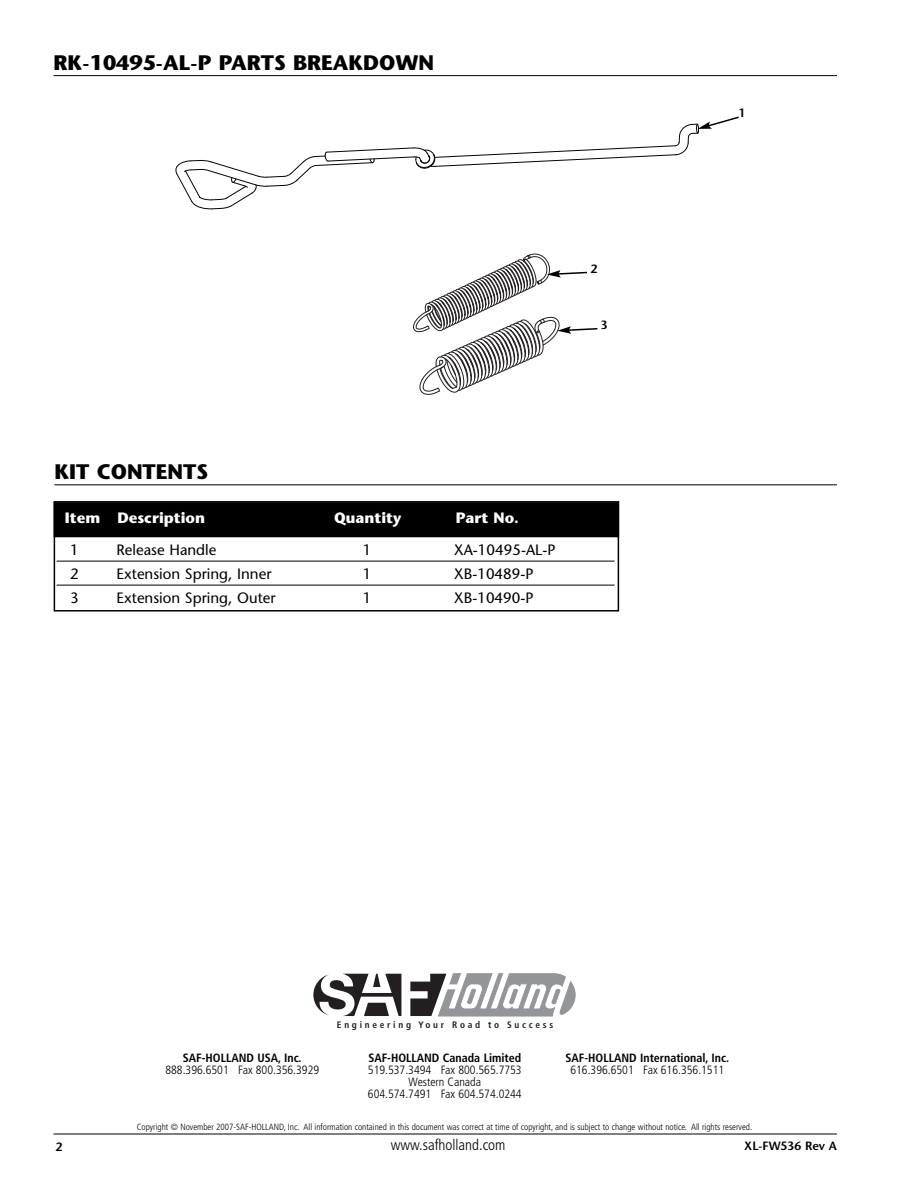
<style>
.page{position:relative;width:918px;height:1188px;background:#fff}
.page>*{position:absolute;margin:0;border:0;box-sizing:border-box;transform-origin:0 0}
.t1{font:700 21px "Stone Sans";color:#000}
.t2{font:15px "Stone Sans";color:#000}
.t3{font:700 15px "Stone Sans";color:#fff}
.t4{font:300 condensed 15px "Frutiger";color:#000}
.t5{font:300 condensed 12px/12px "Frutiger";color:#000;text-align:center}
.t6{font:700 condensed 12px "Frutiger";color:#000}
.t7{font:600 12px "Stone Sans";color:#000}
.t8{font:700 condensed 9.45px "Frutiger";color:#231f20}
.t9{font:300 condensed 9px "Frutiger";color:#000}
</style>
<div class="page">
<hr style="left:53px;top:1134px;width:784px;height:1px;background:#000">
<hr style="left:54px;top:484px;width:783px;height:1px;background:#000">
<div style="left:54px;top:501px;width:565px;height:111px;border:2px solid #000"></div>
<div style="left:55px;top:503px;width:563px;height:33px;background:#000"></div>
<div style="left:54px;top:501px;width:565px;height:36px;border:2px solid #000"></div>
<hr style="left:57px;top:561px;width:558px;height:1px;background:#000">
<hr style="left:57px;top:585px;width:558px;height:1px;background:#000">
<hr style="left:54px;top:75px;width:783px;height:1px;background:#000">
<svg style="left:175px;top:116px;width:564px;height:94px"></svg>
<svg style="left:413px;top:253px;width:185px;height:142px"></svg>
<svg style="left:313px;top:974px;width:88px;height:42px"></svg>
<svg style="left:410px;top:973px;width:165px;height:43px"></svg>
<h1 class="t1" style="left:54px;top:55px;width:382px">RK-10495-AL-P PARTS BREAKDOWN</h1>
<h3 class="t7" style="left:591px;top:264px;width:8px">2</h3>
<h3 class="t7" style="left:601px;top:320px;width:8px">3</h3>
<h1 class="t1" style="left:54px;top:464px;width:155px">KIT CONTENTS</h1>
<h2 class="t3" style="left:65px;top:512px;width:142px">Item Description</h2>
<h2 class="t3" style="left:334px;top:512px;width:69px">Quantity</h2>
<h2 class="t3" style="left:456px;top:512px;width:65px">Part No.</h2>
<h2 class="t2" style="left:70px;top:544px;width:10px">1</h2>
<h2 class="t2" style="left:117px;top:544px;width:101px">Release Handle</h2>
<h2 class="t2" style="left:363px;top:544px;width:10px">1</h2>
<h2 class="t2" style="left:454px;top:544px;width:103px">XA-10495-AL-P</h2>
<h2 class="t2" style="left:70px;top:568px;width:10px">2</h2>
<h2 class="t2" style="left:117px;top:568px;width:156px">Extension Spring, Inner</h2>
<h2 class="t2" style="left:363px;top:568px;width:10px">1</h2>
<h2 class="t2" style="left:454px;top:568px;width:81px">XB-10489-P</h2>
<h2 class="t2" style="left:70px;top:592px;width:10px">3</h2>
<h2 class="t2" style="left:117px;top:592px;width:161px">Extension Spring, Outer</h2>
<h2 class="t2" style="left:363px;top:592px;width:10px">1</h2>
<h2 class="t2" style="left:454px;top:592px;width:81px">XB-10490-P</h2>
<h3 class="t7" style="left:738px;top:108px;width:8px">1</h3>
<p class="t8" style="left:337px;top:1021px;width:218px">Engineering Your Road to Success</p>
<h3 class="t6" style="left:183px;top:1053px;width:120px">SAF-HOLLAND USA, Inc.</h3>
<h3 class="t6" style="left:368px;top:1053px;width:154px">SAF-HOLLAND Canada Limited</h3>
<h3 class="t6" style="left:566px;top:1053px;width:165px">SAF-HOLLAND International, Inc.</h3>
<h3 class="t5" style="left:165px;top:1065px;width:155px">888.396.6501 Fax 800.356.3929</h3>
<h3 class="t5" style="left:368px;top:1065px;width:155px">519.537.3494 Fax 800.565.7753</h3>
<h3 class="t5" style="left:570px;top:1065px;width:155px">616.396.6501 Fax 616.356.1511</h3>
<h3 class="t5" style="left:368px;top:1077px;width:155px">Western Canada<br>604.574.7491 Fax 604.574.0244</h3>
<p class="t9" style="left:137px;top:1123px;width:617px">Copyright © November 2007-SAF-HOLLAND, Inc. All information contained in this document was correct at time of copyright, and is subject to change without notice. All rights reserved.</p>
<h2 class="t4" style="left:391px;top:1138px;width:116px">www.safholland.com</h2>
<h3 class="t7" style="left:56px;top:1142px;width:8px">2</h3>
<h3 class="t7" style="left:744px;top:1141px;width:94px">XL-FW536 Rev A</h3>
</div>
